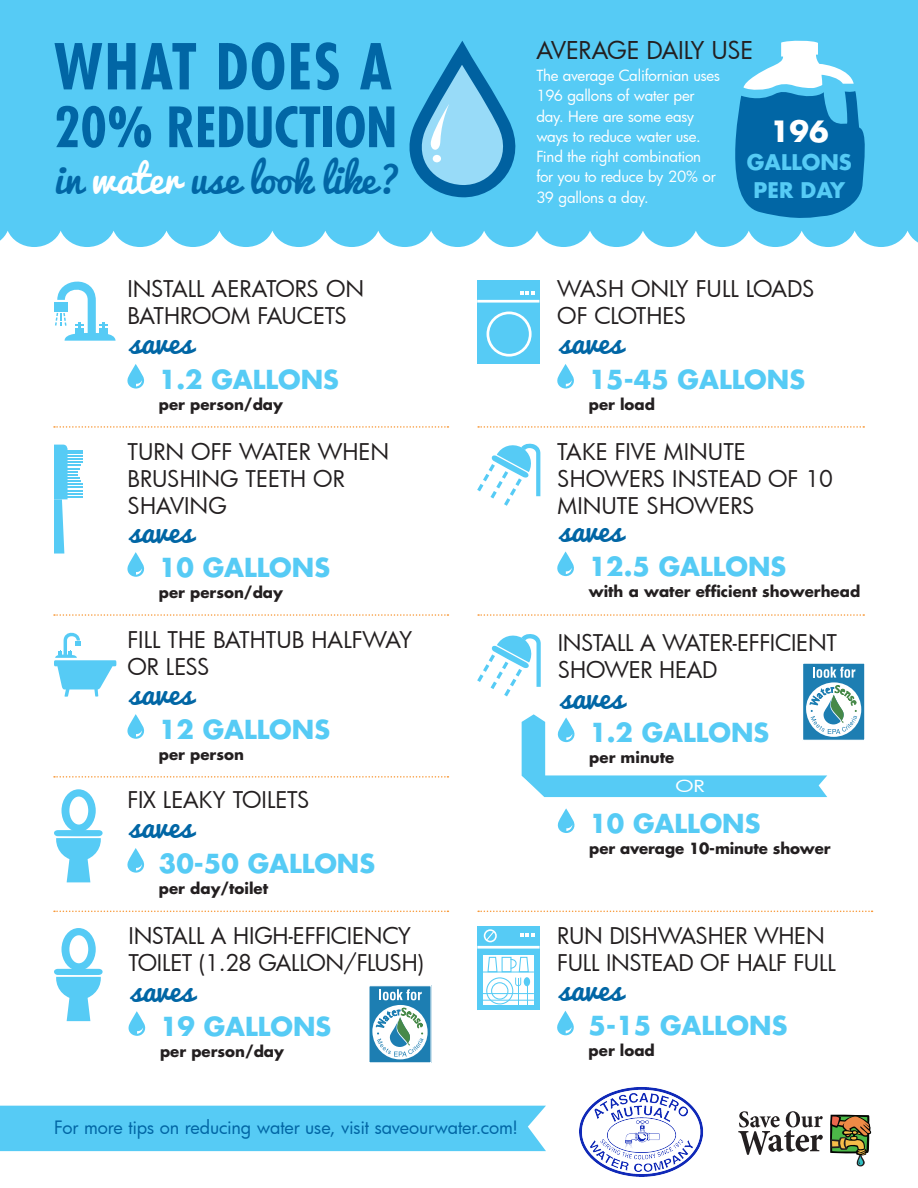
<style>
.page{position:relative;width:918px;height:1188px;background:#fff}
.page>*{position:absolute;margin:0;border:0;box-sizing:border-box;transform-origin:0 0}
.t1{font:700 condensed 61.5px "Futura";letter-spacing:.03em;color:#0166a5}
.t2{font:700 condensed 54px "Futura";color:#0166a5}
.t3{font:39px "Pacifico";letter-spacing:-.005em;color:#0166a5}
.t4{font:30px "Pacifico";color:#0166a5}
.t5{font:700 28.5px "Futura";color:#fff}
.t6{font:700 25.5px "Futura";color:#56cbf5}
.t7{font:24px "Futura";letter-spacing:-.01em;color:#231f20}
.t8{font:22.5px/27px "Futura";letter-spacing:-.01em;color:#231f20}
.t9{font:700 21px "Futura";color:#56cbf5}
.body{font:18px "Futura";letter-spacing:-.01em;color:#0166a5}
.t10{font:16.2px "Futura";color:#fff;scale:1.3 1}
.t11{font:15px/20.2px "Futura";letter-spacing:-.015em;color:#fff}
.t12{font:700 15px "Futura";color:#231f20}
.s1{color:#fff}
</style>
<div class="page">
<div style="left:0;top:0;width:918px;height:247px;background:#56cbf5"></div>
<svg style="left:391px;top:36px;width:131px;height:169px;background:#59bbe5"></svg>
<svg style="left:127px;top:364px;width:18px;height:25px"></svg>
<svg style="left:127px;top:552px;width:18px;height:25px"></svg>
<svg style="left:127px;top:848px;width:18px;height:25px"></svg>
<svg style="left:127px;top:714px;width:18px;height:25px"></svg>
<svg style="left:128px;top:1011px;width:18px;height:25px"></svg>
<svg style="left:557px;top:1011px;width:17px;height:25px"></svg>
<svg style="left:557px;top:551px;width:17px;height:25px"></svg>
<svg style="left:557px;top:364px;width:17px;height:25px"></svg>
<svg style="left:557px;top:808px;width:18px;height:25px"></svg>
<svg style="left:477px;top:443px;width:63px;height:63px"></svg>
<div style="left:477px;top:280px;width:63px;height:84px;background:#56cbf5"></div>
<div style="left:487px;top:312px;width:45px;height:45px;border:3px solid #fff;border-radius:50%"></div>
<hr style="left:477px;top:300px;width:62px;height:3px;background:#fff">
<svg style="left:520px;top:292px;width:14px;height:3px"></svg>
<svg style="left:54px;top:445px;width:28px;height:109px"></svg>
<svg style="left:54px;top:789px;width:49px;height:93px"></svg>
<svg style="left:54px;top:928px;width:49px;height:93px"></svg>
<div style="left:803px;top:663px;width:62px;height:77px;background:#1d7eb2"></div>
<div style="left:802px;top:663px;width:63px;height:78px;border:1px solid #fff"></div>
<svg style="left:477px;top:634px;width:384px;height:163px"></svg>
<div style="left:369px;top:986px;width:62px;height:77px;background:#1d7eb2"></div>
<div style="left:368px;top:985px;width:64px;height:78px;border:1px solid #fff"></div>
<svg style="left:372px;top:989px;width:56px;height:70px"></svg>
<svg style="left:54px;top:426px;width:394px;height:2px"></svg>
<svg style="left:54px;top:614px;width:394px;height:2px"></svg>
<svg style="left:54px;top:776px;width:394px;height:2px"></svg>
<svg style="left:54px;top:911px;width:394px;height:1px"></svg>
<svg style="left:478px;top:911px;width:395px;height:1px"></svg>
<svg style="left:478px;top:426px;width:386px;height:2px"></svg>
<svg style="left:478px;top:614px;width:386px;height:2px"></svg>
<div style="left:54px;top:302px;width:14px;height:10px;background:#56cbf5"></div>
<svg style="left:55px;top:281px;width:61px;height:60px"></svg>
<svg style="left:721px;top:40px;width:147px;height:182px;background:#3a9bcc"></svg>
<div style="left:0;top:1106px;width:546px;height:45px;background:#56cbf5"></div>
<svg style="left:54px;top:632px;width:62px;height:65px"></svg>
<div style="left:477px;top:926px;width:63px;height:84px;background:#56cbf5"></div>
<div style="left:484px;top:929px;width:13px;height:13px;border:2px solid #fff;border-radius:50%"></div>
<hr style="left:477px;top:946px;width:63px;height:3px;background:#fff">
<svg style="left:520px;top:933px;width:15px;height:4px"></svg>
<svg style="left:485px;top:930px;width:11px;height:12px"></svg>
<svg style="left:483px;top:955px;width:51px;height:49px"></svg>
<div style="left:502px;top:957px;width:10px;height:15px;border:1px solid #56cbf5"></div>
<svg style="left:487px;top:956px;width:11px;height:16px"></svg>
<div style="left:491px;top:982px;width:17px;height:18px;border:1px solid #56cbf5;border-radius:50%"></div>
<div style="left:486px;top:977px;width:27px;height:27px;border:1px solid #56cbf5;border-radius:50%"></div>
<svg style="left:509px;top:956px;width:20px;height:48px"></svg>
<hr style="left:483px;top:972px;width:51px;height:1px;background:#56cbf5">
<hr style="left:483px;top:993px;width:51px;height:1px;background:#56cbf5">
<hr style="left:483px;top:1000px;width:51px;height:1px;background:#56cbf5">
<svg style="left:830px;top:1115px;width:41px;height:52px"></svg>
<svg style="left:738px;top:1111px;width:85px;height:44px"></svg>
<img style="left:579px;top:1087px;width:124px;height:90px">
<p class="t1" style="left:54px;top:27px;width:340px">WHAT DOES A</p>
<p class="t2" style="left:54px;top:92px;width:345px">20% REDUCTION</p>
<p class="t3" style="left:54px;top:158px;width:348px">in <span class="s1">water</span> use look like?</p>
<p class="t8" style="left:127px;top:275px;width:238px">INSTALL AERATORS ON<br>BATHROOM FAUCETS</p>
<p class="t4" style="left:129px;top:326px;width:65px">saves</p>
<p class="t6" style="left:159px;top:361px;width:181px">1.2 GALLONS</p>
<p class="t12" style="left:159px;top:394px;width:125px">per person/day</p>
<p class="t8" style="left:127px;top:438px;width:263px">TURN OFF WATER WHEN<br>BRUSHING TEETH OR<br>SHAVING</p>
<p class="t4" style="left:129px;top:515px;width:65px">saves</p>
<p class="t6" style="left:159px;top:549px;width:173px">10 GALLONS</p>
<p class="t12" style="left:159px;top:582px;width:125px">per person/day</p>
<p class="t8" style="left:127px;top:626px;width:287px">FILL THE BATHTUB HALFWAY<br>OR LESS</p>
<p class="t4" style="left:129px;top:677px;width:65px">saves</p>
<p class="t6" style="left:159px;top:711px;width:173px">12 GALLONS</p>
<p class="t12" style="left:159px;top:744px;width:87px">per person</p>
<p class="t8" style="left:127px;top:786px;width:184px">FIX LEAKY TOILETS</p>
<p class="t4" style="left:129px;top:811px;width:65px">saves</p>
<p class="t6" style="left:159px;top:845px;width:218px">30-50 GALLONS</p>
<p class="t12" style="left:159px;top:878px;width:111px">per day/toilet</p>
<p class="t7" style="left:537px;top:34px;width:218px">AVERAGE DAILY USE</p>
<p class="t11" style="left:536px;top:65px;width:185px">The average Californian uses<br>196 gallons of water per day. Here are some easy ways to reduce water use.<br>Find the right combination for you to reduce by 20% or<br>39 gallons a day.</p>
<p class="t5" style="left:770px;top:112px;width:60px">196</p>
<p class="t9" style="left:747px;top:147px;width:106px">GALLONS</p>
<p class="t9" style="left:754px;top:175px;width:93px">PER DAY</p>
<p class="t8" style="left:557px;top:275px;width:259px">WASH ONLY FULL LOADS<br>OF CLOTHES</p>
<p class="t4" style="left:559px;top:326px;width:65px">saves</p>
<p class="t6" style="left:589px;top:361px;width:218px">15-45 GALLONS</p>
<p class="t12" style="left:589px;top:394px;width:68px">per load</p>
<p class="t8" style="left:557px;top:438px;width:277px">TAKE FIVE MINUTE<br>SHOWERS INSTEAD OF 10<br>MINUTE SHOWERS</p>
<p class="t4" style="left:559px;top:514px;width:65px">saves</p>
<p class="t6" style="left:589px;top:549px;width:199px">12.5 GALLONS</p>
<p class="t12" style="left:589px;top:581px;width:273px">with a water efficient showerhead</p>
<p class="t8" style="left:558px;top:629px;width:281px">INSTALL A WATER-EFFICIENT<br>SHOWER HEAD</p>
<p class="t4" style="left:560px;top:681px;width:65px">saves</p>
<p class="t6" style="left:589px;top:715px;width:181px">1.2 GALLONS</p>
<p class="t12" style="left:589px;top:747px;width:87px">per minute</p>
<p class="t10" style="left:676px;top:776px;width:24px">OR</p>
<p class="t6" style="left:589px;top:806px;width:173px">10 GALLONS</p>
<p class="t12" style="left:589px;top:838px;width:243px">per average 10-minute shower</p>
<p class="t8" style="left:129px;top:921px;width:297px">INSTALL A HIGH-EFFICIENCY<br>TOILET (1.28 GALLON/FLUSH)</p>
<p class="t8" style="left:557px;top:921px;width:280px">RUN DISHWASHER WHEN<br>FULL INSTEAD OF HALF FULL</p>
<p class="t4" style="left:130px;top:974px;width:65px">saves</p>
<p class="t4" style="left:559px;top:973px;width:65px">saves</p>
<p class="t6" style="left:160px;top:1009px;width:173px">19 GALLONS</p>
<p class="t12" style="left:160px;top:1041px;width:125px">per person/day</p>
<p class="body" style="left:54px;top:1115px;width:466px">For more tips on reducing water use, visit saveourwater.com!</p>
<p class="t6" style="left:589px;top:1008px;width:200px">5-15 GALLONS</p>
<p class="t12" style="left:589px;top:1040px;width:68px">per load</p>
</div>
